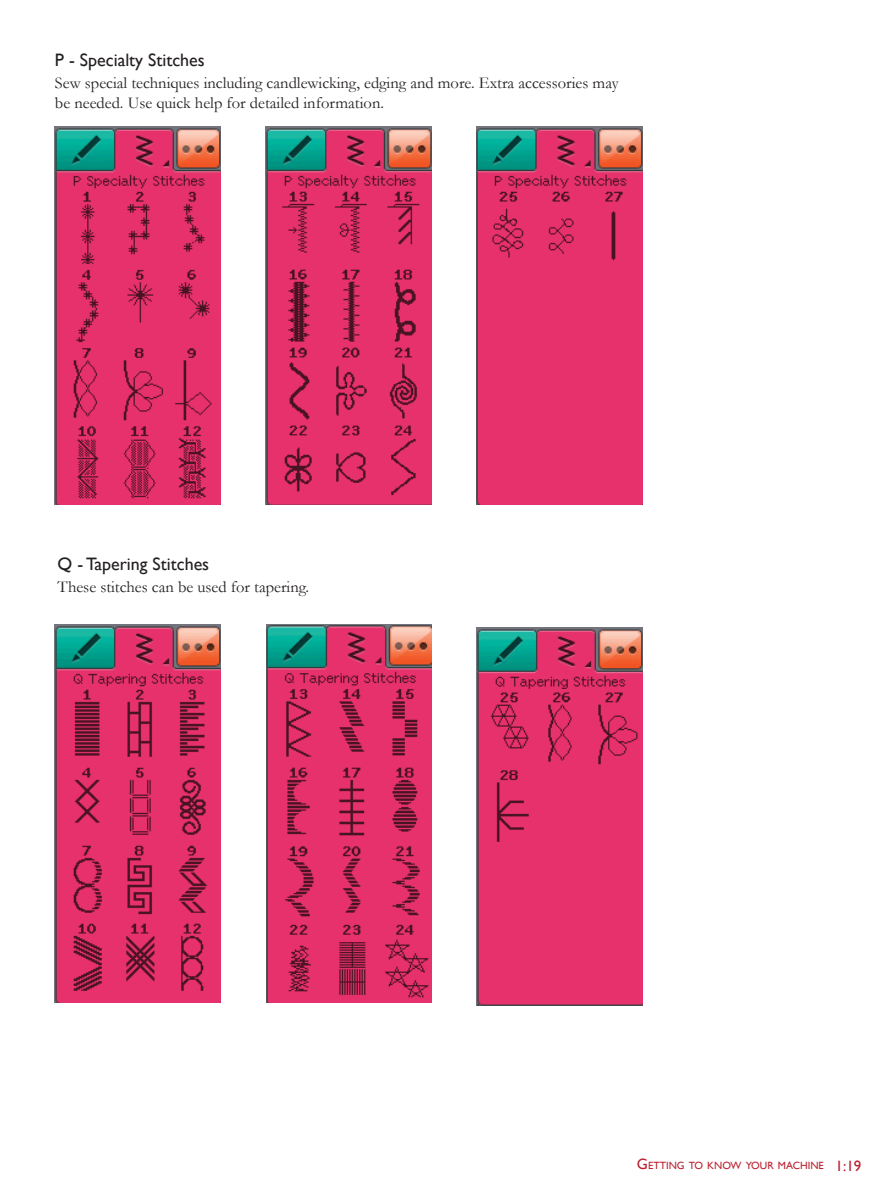
<style>
.page{position:relative;width:893px;height:1190px;background:#fff}
.page>*{position:absolute;margin:0;border:0;box-sizing:border-box;transform-origin:0 0}
.t1{font:18px "Gill Sans WGL";color:#231f20}
.t2{font:16.5px/19.8px "Garamond WGL";color:#231f20}
.t3{font:10.5px "Gill Sans WGL";color:#bb202f}
.s1{font-size:15px}
</style>
<div class="page">
<img style="left:55px;top:126px;width:165px;height:378px">
<img style="left:265px;top:126px;width:166px;height:378px">
<img style="left:476px;top:126px;width:165px;height:378px">
<img style="left:54px;top:624px;width:166px;height:378px">
<img style="left:266px;top:624px;width:165px;height:378px">
<img style="left:476px;top:627px;width:166px;height:378px">
<p class="t1" style="left:55px;top:48px;width:151px">P - Specialty Stitches</p>
<p class="t2" style="left:55px;top:73px;width:565px">Sew special techniques including candlewicking, edging and more. Extra accessories may be needed. Use quick help for detailed information.</p>
<p class="t1" style="left:58px;top:551px;width:153px">Q - Tapering Stitches</p>
<p class="t2" style="left:58px;top:576px;width:253px">These stitches can be used for tapering.</p>
<p class="t3" style="left:636px;top:1158px;width:226px"><span class="s1">G</span>ETTING TO KNOW YOUR MACHINE <span class="s1">1:19</span></p>
</div>
